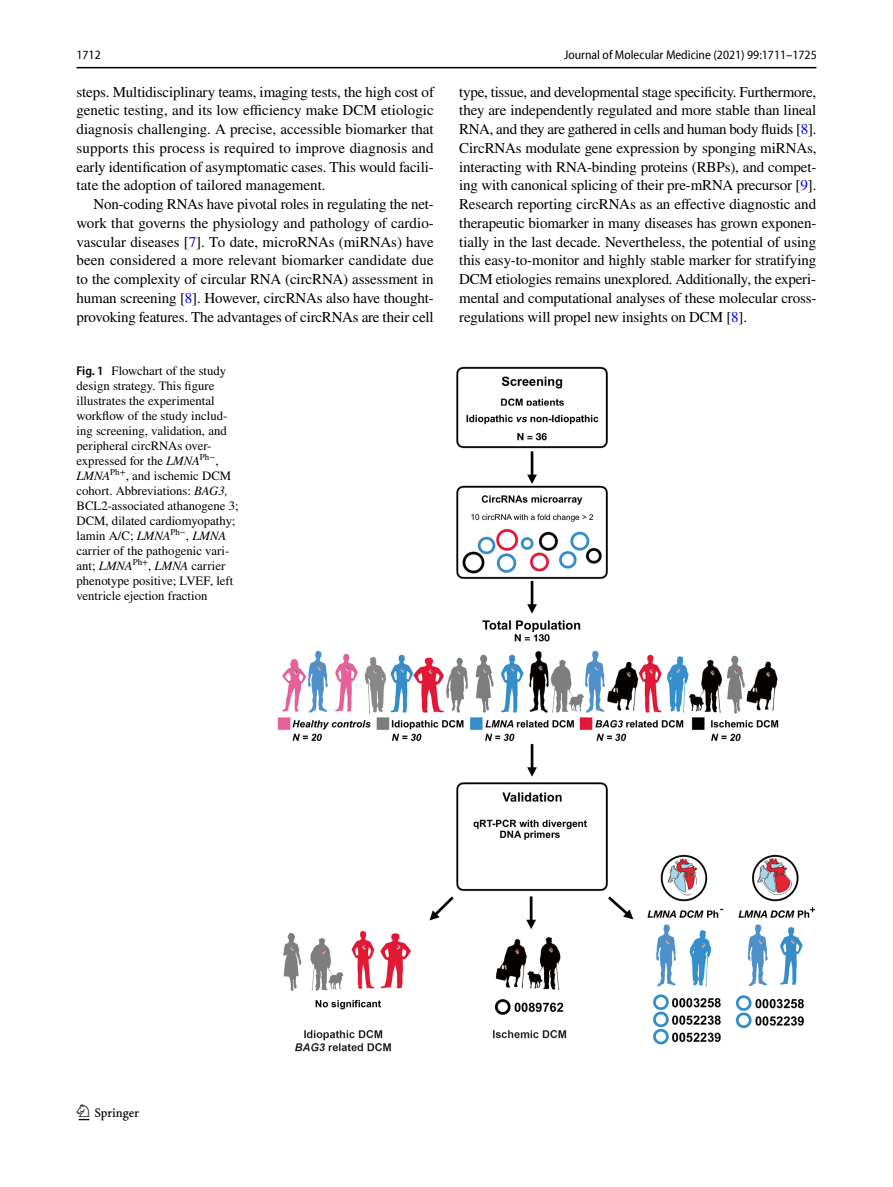
<style>
.page{position:relative;width:893px;height:1187px;background:#fff}
.page>*{position:absolute;margin:0;border:0;box-sizing:border-box;transform-origin:0 0}
.t1{font:22.5px "Springnew Regular 2";color:#000}
.t2{font:15px/18.8px "STIX";letter-spacing:-.01em;color:#000;text-align:justify}
.t3{font:12.75px/15px "STIX";color:#000}
.t4{font:semi-condensed 12.75px "Myriad Pro Unic";color:#000}
.s1{color:#00f}
.s2{font-family:"Myriad Pro";font-weight:600;font-stretch:semi-condensed}
.s3{font-style:italic}
</style>
<div class="page">
<hr style="left:77px;top:67px;width:739px;height:1px;background:#000">
<img style="left:277px;top:366px;width:539px;height:686px">
<p class="t4" style="left:77px;top:50px;width:26px">1712</p>
<p class="t4" style="left:564px;top:50px;width:254px">Journal of Molecular Medicine (2021) 99:1711–1725</p>
<p class="t2" style="left:77px;top:83px;width:359px">steps. Multidisciplinary teams, imaging tests, the high cost of genetic testing, and its low efficiency make DCM etiologic diagnosis challenging. A precise, accessible biomarker that supports this process is required to improve diagnosis and early identification of asymptomatic cases. This would facili‑ tate the adoption of tailored management.</p>
<p class="t2" style="left:77px;top:196px;width:359px;text-indent:17px">Non-coding RNAs have pivotal roles in regulating the net‑ work that governs the physiology and pathology of cardio‑ vascular diseases [<span class="s1">7</span>]. To date, microRNAs (miRNAs) have been considered a more relevant biomarker candidate due to the complexity of circular RNA (circRNA) assessment in human screening [<span class="s1">8</span>]. However, circRNAs also have thought&shy;provoking features. The advantages of circRNAs are their cell</p>
<p class="t3" style="left:77px;top:364px;width:164px"><span class="s2">Fig. 1</span> Flowchart of the study design strategy. This figure illustrates the experimental workflow of the study includ‑ ing screening, validation, and peripheral circRNAs over‑ expressed for the <span class="s3">LMNA</span><sup>Ph−</sup>,<br><span class="s3">LMNA</span><sup>Ph+</sup>, and ischemic DCM cohort. Abbreviations: <span class="s3">BAG3,<br></span>BCL2-associated athanogene 3;<br>DCM, dilated cardiomyopathy; lamin A/C; <span class="s3">LMNA</span><sup>Ph</sup><sup>−</sup>, <span class="s3">LMNA </span>carrier of the pathogenic vari‑ ant; <span class="s3">LMNA</span><sup>Ph+</sup>, <span class="s3">LMNA</span> carrier phenotype positive; LVEF, left ventricle ejection fraction</p>
<p class="t2" style="left:459px;top:83px;width:359px">type, tissue, and developmental stage specificity. Furthermore, they are independently regulated and more stable than lineal RNA, and they are gathered in cells and human body fluids [<span class="s1">8</span>].<br>CircRNAs modulate gene expression by sponging miRNAs, interacting with RNA-binding proteins (RBPs), and compet‑ ing with canonical splicing of their pre-mRNA precursor [<span class="s1">9</span>].<br>Research reporting circRNAs as an effective diagnostic and therapeutic biomarker in many diseases has grown exponen‑ tially in the last decade. Nevertheless, the potential of using this easy-to-monitor and highly stable marker for stratifying DCM etiologies remains unexplored. Additionally, the experi‑ mental and computational analyses of these molecular cross&shy;regulations will propel new insights on DCM [<span class="s1">8</span>].</p>
<h1 class="t1" style="left:79px;top:1104px;width:62px">1 3</h1>
</div>
